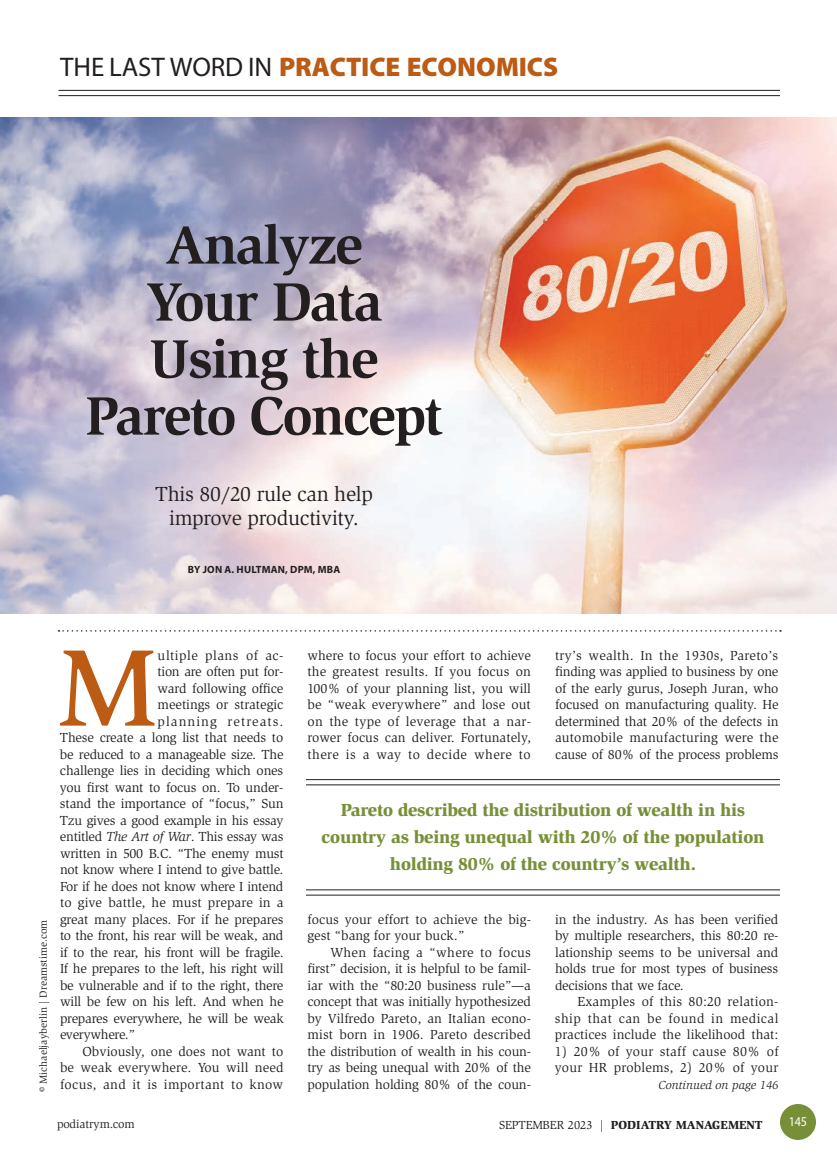
<style>
.page{position:relative;width:837px;height:1161px;background:#fff}
.page>*{position:absolute;margin:0;border:0;box-sizing:border-box;transform-origin:0 0}
._2011-Intl_Cap{font:500 112.05px "Slimbach";color:#bb5b14}
._2011-Headline{font:700 55.5px "Slimbach";letter-spacing:-.03em;color:#231f20}
._2011-Global_Text{font:900 27px "Myriad Pro";letter-spacing:-.005em;color:#bb5b14}
._2011-Deck{font:21px "Slimbach";letter-spacing:-.015em;color:#231f20}
._2011-Callout{font:900 18px/27px "Slimbach";letter-spacing:-.015em;color:#779038;text-align:center}
._2011-Global_Text-2{font:13.5px/16.5px "Slimbach";color:#231f20;text-align:justify}
._2011-Intl_Cap-2{font:13.5px "Slimbach";letter-spacing:-.02em;color:#231f20}
._2011-Intl_Cap-3{font:13.5px "Slimbach";letter-spacing:.01em;color:#231f20}
._2011-Intl_Cap-4{font:13.5px "Slimbach";color:#231f20}
._2011-Intl_Cap-5{font:13.5px "Slimbach";letter-spacing:.035em;color:#231f20}
._2011-Intl_Cap-6{font:13.5px "Slimbach";letter-spacing:.08em;color:#231f20}
.t1{font:13.5px "Myriad Pro";color:#fff;scale:.9 1}
.t2{font:900 12px "Slimbach";color:#231f20}
.t3{font:italic 12px "Slimbach";color:#231f20}
.t4{font:12px "Slimbach";color:#231f20}
.t5{font:10.5px "Slimbach";color:#231f20}
._2023-Byline{font:700 10.5px "Myriad Pro";letter-spacing:.02em;color:#231f20}
.s1{font-weight:400;color:#231f20}
.s2{font-style:italic}
.s3{font-weight:400}
</style>
<div class="page">
<img style="left:0;top:117px;width:837px;height:497px">
<svg style="left:58px;top:630px;width:723px;height:2px"></svg>
<hr style="left:58px;top:90px;width:722px;height:1px;background:#231f20">
<hr style="left:58px;top:95px;width:722px;height:1px;background:#231f20">
<hr style="left:306px;top:779px;width:474px;height:1px;background:#231f20">
<hr style="left:306px;top:784px;width:474px;height:1px;background:#231f20">
<hr style="left:306px;top:890px;width:474px;height:1px;background:#231f20">
<hr style="left:306px;top:895px;width:474px;height:1px;background:#231f20">
<div style="left:780px;top:1104px;width:36px;height:36px;background:#779038;border-radius:50%"></div>
<p class="_2011-Global_Text" style="left:60px;top:51px;width:499px"><span class="s1">THE LAST WORD IN</span> PRACTICE ECONOMICS</p>
<p class="_2011-Headline" style="left:165px;top:212px;width:199px">Analyze</p>
<p class="_2011-Headline" style="left:145px;top:269px;width:239px">Your Data</p>
<p class="_2011-Headline" style="left:150px;top:326px;width:231px">Using the</p>
<p class="_2011-Headline" style="left:85px;top:383px;width:359px">Pareto Concept</p>
<p class="_2011-Deck" style="left:155px;top:482px;width:219px">This 80/20 rule can help</p>
<p class="_2011-Deck" style="left:169px;top:506px;width:192px">improve productivity.</p>
<p class="_2023-Byline" style="left:188px;top:564px;width:154px">BY JON A. HULTMAN, DPM, MBA</p>
<p class="t5" style="left:37px;top:1092px;width:174px;rotate:-90deg">© Michaeljayberlin | Dreamstime.com</p>
<p class="_2011-Intl_Cap" style="left:58px;top:621px;width:101px">M</p>
<p class="_2011-Intl_Cap-5" style="left:158px;top:647px;width:127px">ultiple plans of ac-</p>
<p class="_2011-Intl_Cap-2" style="left:158px;top:664px;width:127px">tion are often put for-</p>
<p class="_2011-Intl_Cap-2" style="left:158px;top:680px;width:127px">ward following office</p>
<p class="_2011-Intl_Cap-4" style="left:158px;top:697px;width:127px">meetings or strategic</p>
<p class="_2011-Intl_Cap-6" style="left:158px;top:713px;width:128px">planning retreats.</p>
<p class="_2011-Intl_Cap-2" style="left:60px;top:730px;width:225px">These create a long list that needs to</p>
<p class="_2011-Intl_Cap-2" style="left:60px;top:746px;width:225px">be reduced to a manageable size. The</p>
<p class="_2011-Intl_Cap-2" style="left:60px;top:763px;width:225px">challenge lies in deciding which ones</p>
<p class="_2011-Intl_Cap-2" style="left:60px;top:779px;width:225px">you first want to focus on. To under-</p>
<p class="_2011-Intl_Cap-2" style="left:60px;top:796px;width:225px">stand the importance of “focus,” Sun</p>
<p class="_2011-Intl_Cap-2" style="left:60px;top:812px;width:225px">Tzu gives a good example in his essay</p>
<p class="_2011-Intl_Cap-2" style="left:60px;top:829px;width:225px">entitled <span class="s2">The Art of War</span>. This essay was</p>
<p class="_2011-Intl_Cap-2" style="left:60px;top:845px;width:225px">written in 500 B.C. “The enemy must</p>
<p class="_2011-Intl_Cap-2" style="left:60px;top:862px;width:225px">not know where I intend to give battle.</p>
<p class="_2011-Intl_Cap-2" style="left:60px;top:878px;width:225px">For if he does not know where I intend</p>
<p class="_2011-Intl_Cap-3" style="left:60px;top:895px;width:225px">to give battle, he must prepare in a</p>
<p class="_2011-Intl_Cap-2" style="left:60px;top:911px;width:225px">great many places. For if he prepares</p>
<p class="_2011-Intl_Cap-2" style="left:60px;top:928px;width:225px">to the front, his rear will be weak, and</p>
<p class="_2011-Intl_Cap-2" style="left:60px;top:944px;width:225px">if to the rear, his front will be fragile.</p>
<p class="_2011-Intl_Cap-2" style="left:60px;top:961px;width:225px">If he prepares to the left, his right will</p>
<p class="_2011-Intl_Cap-2" style="left:60px;top:977px;width:225px">be vulnerable and if to the right, there</p>
<p class="_2011-Intl_Cap-2" style="left:60px;top:994px;width:225px">will be few on his left. And when he</p>
<p class="_2011-Intl_Cap-2" style="left:60px;top:1010px;width:225px">prepares everywhere, he will be weak</p>
<p class="_2011-Intl_Cap-2" style="left:60px;top:1027px;width:77px">everywhere.”</p>
<p class="_2011-Global_Text-2" style="left:60px;top:1043px;width:225px;text-indent:23px">Obviously, one does not want to be weak everywhere. You will need focus, and it is important to know</p>
<p class="_2011-Global_Text-2" style="left:307px;top:647px;width:225px">where to focus your effort to achieve the greatest results. If you focus on 100% of your planning list, you will be “weak everywhere” and lose out on the type of leverage that a nar&shy;rower focus can deliver. Fortunately, there is a way to decide where to</p>
<p class="_2011-Global_Text-2" style="left:555px;top:647px;width:225px">try’s wealth. In the 1930s, Pareto’s finding was applied to business by one of the early gurus, Joseph Juran, who focused on manufacturing quality. He determined that 20% of the defects in automobile manufacturing were the cause of 80% of the process problems</p>
<p class="_2011-Callout" style="left:322px;top:796px;width:444px">Pareto described the distribution of wealth in his country as being unequal with 20% of the population holding 80% of the country’s wealth.</p>
<p class="_2011-Global_Text-2" style="left:307px;top:911px;width:225px">focus your effort to achieve the big&shy;gest “bang for your buck.”</p>
<p class="_2011-Global_Text-2" style="left:308px;top:944px;width:225px;text-indent:23px">When facing a “where to focus first” decision, it is helpful to be famil&shy;iar with the “80:20 business rule”—a concept that was initially hypothesized by Vilfredo Pareto, an Italian econo&shy;mist born in 1906. Pareto described the distribution of wealth in his coun&shy;try as being unequal with 20% of the population holding 80% of the coun-</p>
<p class="_2011-Global_Text-2" style="left:555px;top:911px;width:225px">in the industry. As has been verified by multiple researchers, this 80:20 re&shy;lationship seems to be universal and holds true for most types of business decisions that we face.</p>
<p class="_2011-Global_Text-2" style="left:555px;top:993px;width:225px;text-indent:23px">Examples of this 80:20 relation&shy;ship that can be found in medical practices include the likelihood that:</p>
<p class="_2011-Global_Text-2" style="left:555px;top:1043px;width:225px">1) 20% of your staff cause 80% of your HR problems, 2) 20% of your</p>
<p class="t3" style="left:659px;top:1078px;width:121px">Continued on page 146</p>
<p class="t4" style="left:57px;top:1117px;width:79px">podiatrym.com</p>
<p class="t2" style="left:499px;top:1117px;width:265px"><span class="s3">SEPTEMBER 2023 |</span> PODIATRY MANAGEMENT</p>
<p class="t1" style="left:789px;top:1114px;width:22px">145</p>
</div>
